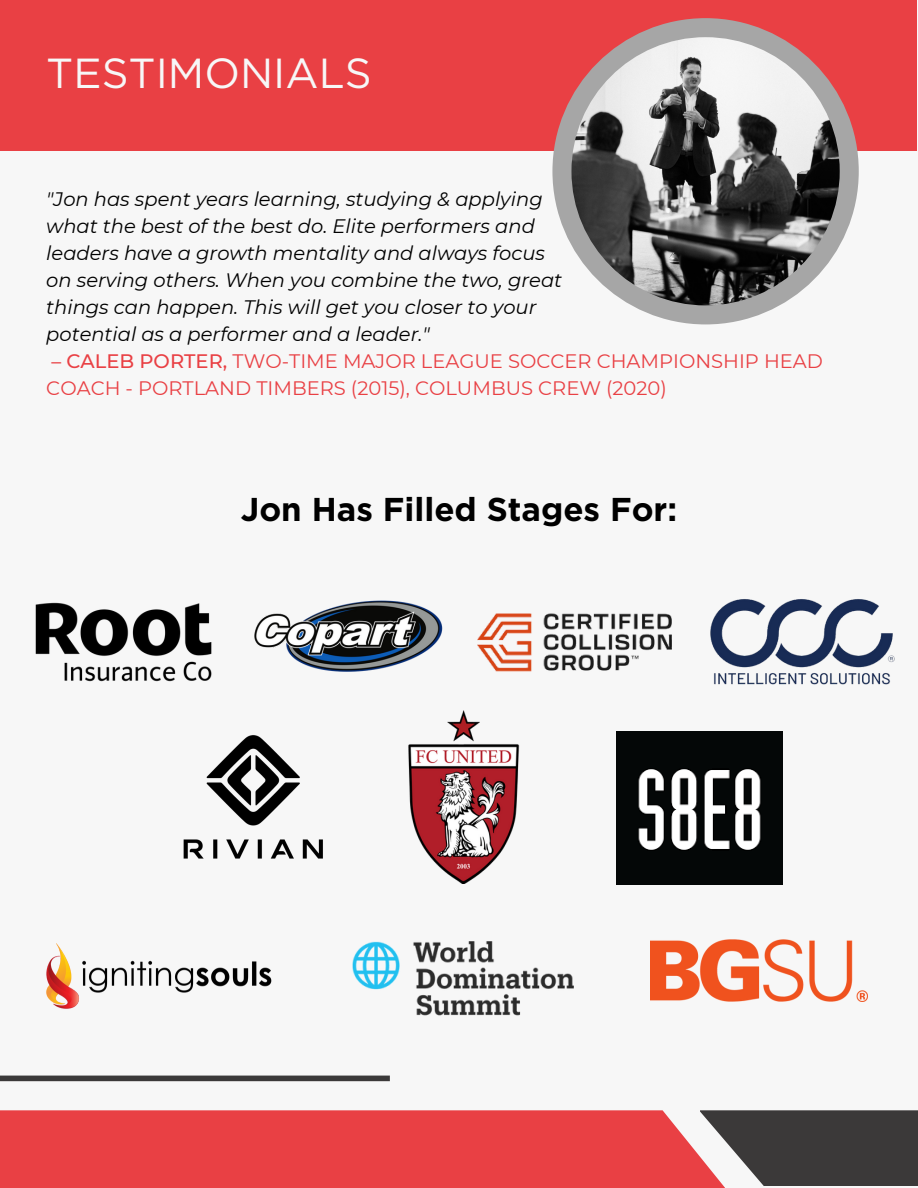
<style>
.page{position:relative;width:918px;height:1188px;background:#f7f7f7}
.page>*{position:absolute;margin:0;border:0;box-sizing:border-box;transform-origin:0 0}
.t1{font:42px "Gotham";color:#f7f7f7}
.t2{font:700 33px "Gotham";color:#000}
.t3{font:italic 19.5px/27px "Montserrat";color:#000}
.t4{font:19.5px/27px "Montserrat";color:#e94044}
.s1{font-weight:500}
</style>
<div class="page">
<div style="left:0;top:1110px;width:725px;height:78px;background:#e94044"></div>
<div style="left:700px;top:1110px;width:218px;height:76px;background:#3b3939"></div>
<div style="left:0;top:1076px;width:390px;height:5px;background:#3b3939"></div>
<div style="left:0;top:0;width:917px;height:151px;background:#e94044"></div>
<div style="left:552px;top:18px;width:307px;height:306px;background:#a6a6a6;border-radius:50%"></div>
<img style="left:571px;top:37px;width:269px;height:268px;border-radius:50%">
<img style="left:35px;top:602px;width:177px;height:80px">
<img style="left:183px;top:735px;width:140px;height:124px">
<img style="left:254px;top:601px;width:188px;height:71px">
<img style="left:710px;top:599px;width:185px;height:86px">
<img style="left:478px;top:613px;width:193px;height:59px">
<img style="left:617px;top:731px;width:165px;height:153px">
<img style="left:46px;top:943px;width:226px;height:66px">
<img style="left:352px;top:941px;width:222px;height:75px">
<img style="left:408px;top:711px;width:112px;height:173px">
<img style="left:650px;top:939px;width:217px;height:62px">
<h1 class="t1" style="left:46px;top:54px;width:327px">TESTIMONIALS</h1>
<p class="t3" style="left:46px;top:186px;width:517px">"Jon has spent years learning, studying &amp; applying what the best of the best do. Elite performers and leaders have a growth mentality and always focus on serving others. When you combine the two, great things can happen. This will get you closer to your potential as a performer and a leader."</p>
<p class="t4" style="left:46px;top:348px;width:778px"><span class="s1">– CALEB PORTER,</span> TWO-TIME MAJOR LEAGUE SOCCER CHAMPIONSHIP HEAD<br>COACH - PORTLAND TIMBERS (2015), COLUMBUS CREW (2020)</p>
<h2 class="t2" style="left:241px;top:494px;width:438px">Jon Has Filled Stages For:</h2>
</div>
